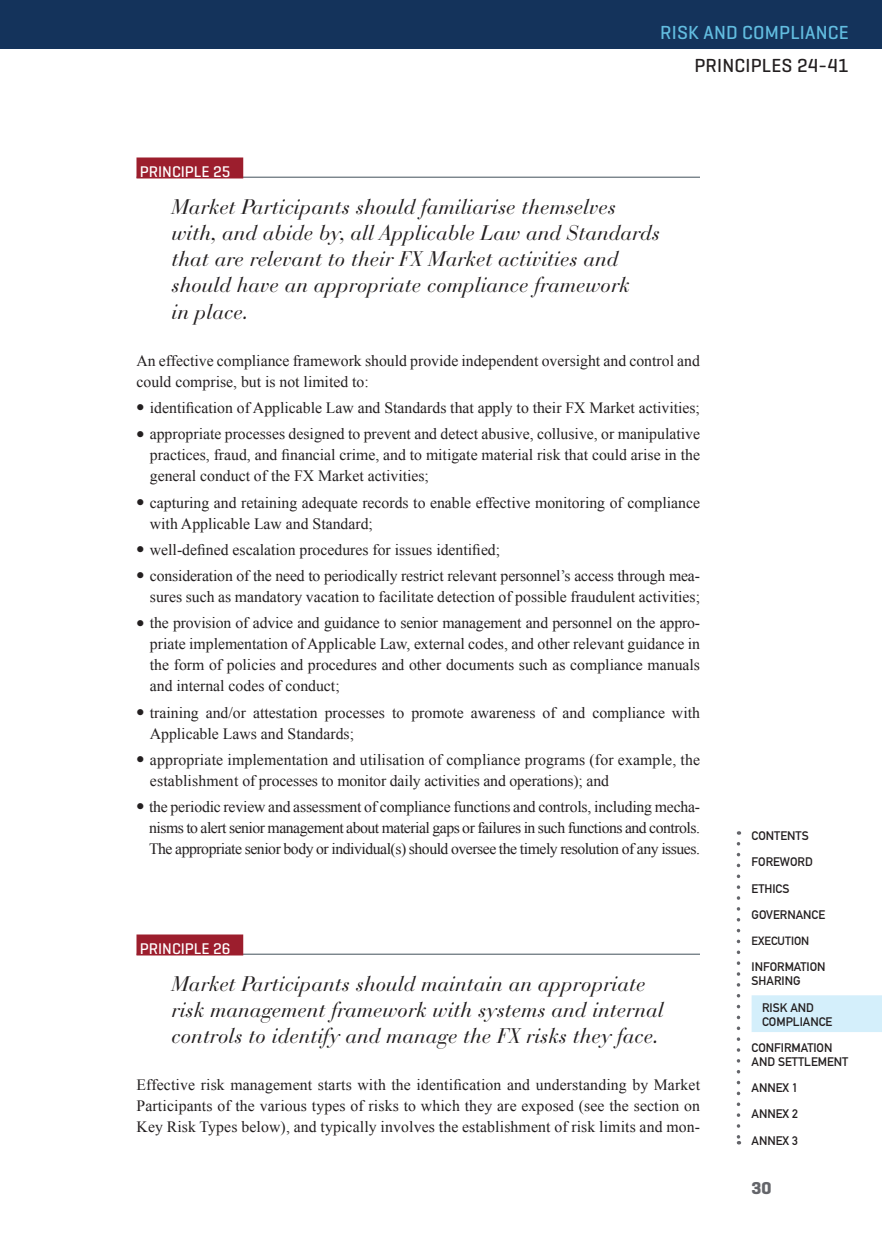
<style>
.page{position:relative;width:882px;height:1260px;background:#fff}
.page>*{position:absolute;margin:0;border:0;box-sizing:border-box;transform-origin:0 0}
.principles_in_body2{font:italic 21px/26.2px "Bauer Bodoni Std";color:#231f20}
.Subhead_before_Intro{font:500 19.25px/33.2px "Geogrotesque";letter-spacing:.01em;color:#62bde0;text-align:right}
.t1{font:700 17.5px "Geogrotesque";color:#64656a}
.Bulleted{font:15.75px/21px "Times New Roman";color:#231f20;text-align:justify}
.Body_before_Bulleted{font:15.75px/21px "Times New Roman";color:#231f20}
.principle-red{font:500 15.75px "Geogrotesque";color:#fff}
.Page_Navigation{font:12.25px/14px "DIN Mittelschrift Std";color:#231f20}
.Page_Navigation_Acti{font:12.25px/14px "DIN Mittelschrift Std";color:#231f20}
.Page_Navigation-2{font:11.9px "DIN Mittelschrift Std";color:#231f20}
.s1{color:#231f20}
</style>
<div class="page">
<div style="left:0;top:0;width:882px;height:49px;background:#14335b"></div>
<svg style="left:737px;top:844px;width:3px;height:300px"></svg>
<hr style="left:136px;top:177px;width:564px;height:1px;background:#42515a">
<div style="left:136px;top:158px;width:107px;height:20px;background:#9c1e2d"></div>
<hr style="left:136px;top:954px;width:564px;height:1px;background:#42515a">
<div style="left:136px;top:934px;width:107px;height:22px;background:#9c1e2d"></div>
<div style="left:752px;top:995px;width:130px;height:37px;background:#d4effb"></div>
<p class="Subhead_before_Intro" style="left:660px;top:15px;width:190px">RISK AND COMPLIANCE<br><span class="s1">PRINCIPLES 24-41</span></p>
<p class="principle-red" style="left:140px;top:162px;width:92px">PRINCIPLE 25</p>
<p class="principles_in_body2" style="left:172px;top:193px;width:490px">Market Participants should familiarise themselves with, and abide by, all Applicable Law and Standards that are relevant to their FX Market activities and should have an appropriate compliance framework<br>in place.</p>
<p class="Body_before_Bulleted" style="left:136px;top:350px;width:565px">An effective compliance framework should provide independent oversight and control and could comprise, but is not limited to:</p>
<p class="Bulleted" style="left:136px;top:397px;width:565px">● identification of Applicable Law and Standards that apply to their FX Market activities;</p>
<p class="Bulleted" style="left:150px;top:423px;width:552px;text-indent:-13px">● appropriate processes designed to prevent and detect abusive, collusive, or manipulative practices, fraud, and financial crime, and to mitigate material risk that could arise in the general conduct of the FX Market activities;</p>
<p class="Bulleted" style="left:150px;top:491px;width:552px;text-indent:-13px">● capturing and retaining adequate records to enable effective monitoring of compliance with Applicable Law and Standard;</p>
<p class="Bulleted" style="left:136px;top:539px;width:365px">● well-defined escalation procedures for issues identified;</p>
<p class="Bulleted" style="left:136px;top:565px;width:565px;text-align:right">● consideration of the need to periodically restrict relevant personnel’s access through mea&shy;sures such as mandatory vacation to facilitate detection of possible fraudulent activities;</p>
<p class="Bulleted" style="left:150px;top:612px;width:552px;text-indent:-13px">● the provision of advice and guidance to senior management and personnel on the appro&shy;priate implementation of Applicable Law, external codes, and other relevant guidance in the form of policies and procedures and other documents such as compliance manuals and internal codes of conduct;</p>
<p class="Bulleted" style="left:150px;top:701px;width:552px;text-indent:-13px">● training and/or attestation processes to promote awareness of and compliance with<br>Applicable Laws and Standards;</p>
<p class="Bulleted" style="left:150px;top:749px;width:552px;text-indent:-13px">● appropriate implementation and utilisation of compliance programs (for example, the establishment of processes to monitor daily activities and operations); and</p>
<p class="Bulleted" style="left:149px;top:796px;width:553px;text-indent:-13px">● the periodic review and assessment of compliance functions and controls, including mecha&shy;nisms to alert senior management about material gaps or failures in such functions and controls.<br>The appropriate senior body or individual(s) should oversee the timely resolution of any issues.</p>
<p class="principle-red" style="left:140px;top:939px;width:92px">PRINCIPLE 26</p>
<p class="principles_in_body2" style="left:172px;top:970px;width:494px">Market Participants should maintain an appropriate risk management framework with systems and internal controls to identify and manage the FX risks they face.</p>
<p class="Body_before_Bulleted" style="left:136px;top:1074px;width:565px;text-align:justify">Effective risk management starts with the identification and understanding by Market Participants of the various types of risks to which they are exposed (see the section on Key Risk Types below), and typically involves the establishment of risk limits and mon-</p>
<p class="Page_Navigation" style="left:752px;top:829px;width:59px">CONTENTS</p>
<p class="Page_Navigation" style="left:752px;top:855px;width:63px">FOREWORD</p>
<p class="Page_Navigation" style="left:752px;top:881px;width:39px">ETHICS</p>
<p class="Page_Navigation" style="left:752px;top:908px;width:75px">GOVERNANCE</p>
<p class="Page_Navigation-2" style="left:752px;top:934px;width:59px">EXECUTION</p>
<p class="Page_Navigation" style="left:752px;top:960px;width:76px">INFORMATION<br>SHARING</p>
<p class="Page_Navigation_Acti" style="left:762px;top:1000px;width:72px">RISK AND<br>COMPLIANCE</p>
<p class="Page_Navigation" style="left:752px;top:1041px;width:98px">CONFIRMATION<br>AND SETTLEMENT</p>
<p class="Page_Navigation" style="left:752px;top:1081px;width:48px">ANNEX 1</p>
<p class="Page_Navigation" style="left:752px;top:1107px;width:48px">ANNEX 2</p>
<p class="Page_Navigation" style="left:752px;top:1133px;width:48px">ANNEX 3</p>
<p class="t1" style="left:752px;top:1177px;width:21px">30</p>
</div>
